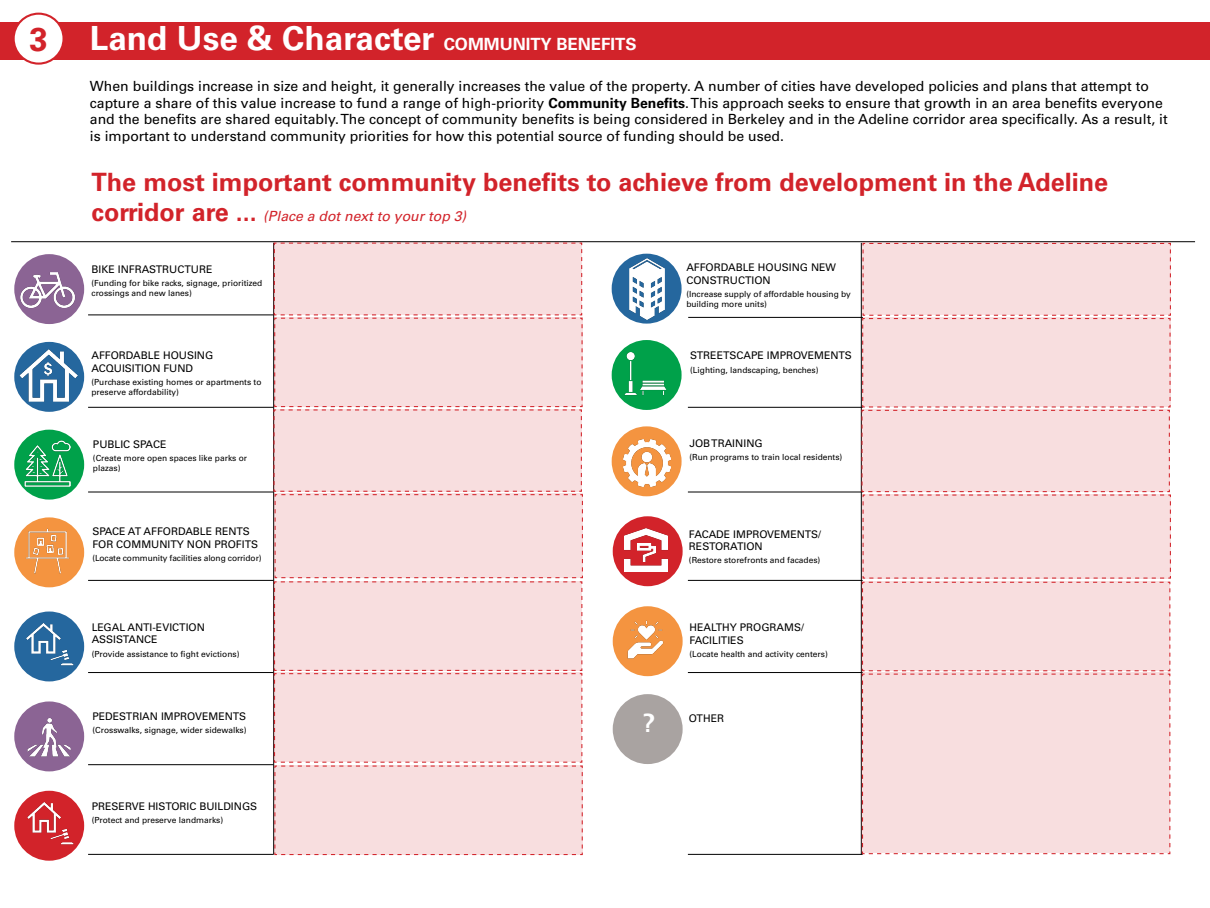
<style>
.page{position:relative;width:1210px;height:908px;background:#fff}
.page>*{position:absolute;margin:0;border:0;box-sizing:border-box;transform-origin:0 0}
.t1{font:700 33.25px "Univers LT Std";color:#fff}
.t2{font:700 33.04px "Univers LT Std";color:#d2232a}
.t3{font:700 25.2px "Univers LT Std";color:#d2232a}
.t4{font:700 25.2px "Univers LT Std";color:#fff}
.t5{font:14px/16.8px "Univers LT Std";color:#000}
.t6{font:italic 14px "Univers LT Std";color:#d2232a}
.t7{font:10.5px/12.6px "Univers LT Std";color:#000}
.t8{font:8.4px/10.1px "Univers LT Std";color:#000}
.s1{font-size:16.8px}
.s2{font-weight:700}
.s3{font-weight:700;font-style:normal;font-size:25.2px}
</style>
<div class="page">
<div style="left:14px;top:254px;width:70px;height:70px;background:#8b6494;border-radius:50%"></div>
<div style="left:14px;top:342px;width:70px;height:69px;background:#25679e;border-radius:50%"></div>
<div style="left:14px;top:429px;width:70px;height:70px;background:#00a14a;border-radius:50%"></div>
<div style="left:611px;top:340px;width:70px;height:70px;background:#00a14a;border-radius:50%"></div>
<div style="left:14px;top:517px;width:70px;height:70px;background:#f49440;border-radius:50%"></div>
<div style="left:14px;top:701px;width:70px;height:70px;background:#8b6494;border-radius:50%"></div>
<div style="left:611px;top:426px;width:70px;height:70px;background:#f49440;border-radius:50%"></div>
<div style="left:613px;top:606px;width:69px;height:70px;background:#f49440;border-radius:50%"></div>
<div style="left:14px;top:611px;width:70px;height:70px;background:#25679e;border-radius:50%"></div>
<div style="left:14px;top:790px;width:70px;height:70px;background:#d2232a;border-radius:50%"></div>
<div style="left:613px;top:516px;width:69px;height:70px;background:#d2232a;border-radius:50%"></div>
<div style="left:613px;top:694px;width:69px;height:69px;background:#a9a3a1;border-radius:50%"></div>
<svg style="left:611px;top:253px;width:70px;height:70px"></svg>
<img style="left:18px;top:264px;width:60px;height:51px">
<img style="left:14px;top:346px;width:64px;height:56px">
<img style="left:25px;top:440px;width:46px;height:46px">
<img style="left:622px;top:350px;width:45px;height:46px">
<img style="left:18px;top:527px;width:60px;height:46px">
<img style="left:623px;top:439px;width:47px;height:47px">
<img style="left:623px;top:616px;width:41px;height:43px">
<img style="left:616px;top:258px;width:61px;height:61px">
<img style="left:50px;top:649px;width:24px;height:17px">
<img style="left:50px;top:828px;width:24px;height:17px">
<img style="left:24px;top:618px;width:38px;height:39px">
<img style="left:24px;top:797px;width:38px;height:39px">
<img style="left:625px;top:528px;width:42px;height:43px">
<img style="left:43px;top:362px;width:10px;height:14px">
<img style="left:27px;top:718px;width:44px;height:39px">
<img style="left:638px;top:543px;width:18px;height:18px">
<hr style="left:88px;top:314px;width:185px;height:1px;background:#000">
<hr style="left:688px;top:317px;width:175px;height:1px;background:#000">
<hr style="left:88px;top:407px;width:185px;height:1px;background:#000">
<hr style="left:688px;top:407px;width:174px;height:1px;background:#000">
<hr style="left:88px;top:491px;width:185px;height:1px;background:#000">
<hr style="left:688px;top:491px;width:174px;height:1px;background:#000">
<hr style="left:88px;top:580px;width:185px;height:1px;background:#000">
<hr style="left:688px;top:580px;width:174px;height:1px;background:#000">
<hr style="left:88px;top:672px;width:185px;height:1px;background:#000">
<hr style="left:688px;top:672px;width:174px;height:1px;background:#000">
<hr style="left:88px;top:764px;width:185px;height:1px;background:#000">
<hr style="left:88px;top:853px;width:185px;height:1px;background:#000">
<hr style="left:688px;top:853px;width:174px;height:1px;background:#000">
<hr style="left:11px;top:241px;width:1184px;height:1px;background:#000">
<div style="left:0;top:22px;width:1210px;height:37px;background:#d2232a"></div>
<div style="left:14px;top:14px;width:50px;height:50px;background:#fff;border-radius:50%"></div>
<div style="left:13px;top:13px;width:52px;height:52px;border:2px solid #d2232a;border-radius:50%"></div>
<div style="left:273px;top:242px;width:310px;height:613px;background:#f8dedf"></div>
<div style="left:861px;top:242px;width:310px;height:611px;background:#f8dedf"></div>
<h2 class="t2" style="left:29px;top:20px;width:20px">3</h2>
<h1 class="t1" style="left:90px;top:19px;width:548px">Land Use &amp; Character <span class="s1">COMMUNITY BENEFITS</span></h1>
<p class="t5" style="left:90px;top:77px;width:1079px">When buildings increase in size and height, it generally increases the value of the property. A number of cities have developed policies and plans that attempt to capture a share of this value increase to fund a range of high-priority <span class="s2">Community Benefits</span>. This approach seeks to ensure that growth in an area benefits everyone and the benefits are shared equitably. The concept of community benefits is being considered in Berkeley and in the Adeline corridor area specifically. As a result, it is important to understand community priorities for how this potential source of funding should be used.</p>
<h3 class="t3" style="left:91px;top:167px;width:1018px">The most important community benefits to achieve from development in the Adeline</h3>
<p class="t6" style="left:91px;top:208px;width:376px"><span class="s3">corridor are ...</span> (Place a dot next to your top 3)</p>
<p class="t7" style="left:91px;top:263px;width:122px">BIKE INFRASTRUCTURE</p>
<p class="t8" style="left:91px;top:278px;width:172px">(Funding for bike racks, signage, prioritized crossings and new lanes)</p>
<p class="t7" style="left:686px;top:261px;width:151px">AFFORDABLE HOUSING NEW<br>CONSTRUCTION</p>
<p class="t8" style="left:686px;top:289px;width:166px">(Increase supply of affordable housing by building more units)</p>
<p class="t7" style="left:91px;top:349px;width:123px">AFFORDABLE HOUSING<br>ACQUISITION FUND</p>
<p class="t8" style="left:91px;top:377px;width:172px">(Purchase existing homes or apartments to preserve affordability)</p>
<p class="t7" style="left:690px;top:349px;width:163px">STREETSCAPE IMPROVEMENTS</p>
<p class="t8" style="left:690px;top:364px;width:130px">(Lighting, landscaping, benches)</p>
<p class="t7" style="left:93px;top:437px;width:75px">PUBLIC SPACE</p>
<p class="t8" style="left:93px;top:453px;width:156px">(Create more open spaces like parks or plazas)</p>
<p class="t7" style="left:689px;top:437px;width:75px">JOB TRAINING</p>
<p class="t8" style="left:689px;top:452px;width:154px">(Run programs to train local residents)</p>
<p class="t7" style="left:92px;top:525px;width:167px">SPACE AT AFFORDABLE RENTS<br>FOR COMMUNITY NON PROFITS</p>
<p class="t8" style="left:92px;top:553px;width:171px">(Locate community facilities along corridor)</p>
<p class="t7" style="left:689px;top:527px;width:134px">FACADE IMPROVEMENTS/<br>RESTORATION</p>
<p class="t8" style="left:689px;top:555px;width:133px">(Restore storefronts and facades)</p>
<p class="t7" style="left:92px;top:620px;width:115px">LEGAL ANTI-EVICTION<br>ASSISTANCE</p>
<p class="t8" style="left:92px;top:648px;width:149px">(Provide assistance to fight evictions)</p>
<p class="t7" style="left:689px;top:621px;width:116px">HEALTHY PROGRAMS/<br>FACILITIES</p>
<p class="t8" style="left:689px;top:649px;width:140px">(Locate health and activity centers)</p>
<p class="t7" style="left:92px;top:709px;width:155px">PEDESTRIAN IMPROVEMENTS</p>
<p class="t8" style="left:92px;top:724px;width:156px">(Crosswalks, signage, wider sidewalks)</p>
<h3 class="t4" style="left:643px;top:707px;width:14px">?</h3>
<p class="t7" style="left:689px;top:711px;width:37px">OTHER</p>
<p class="t7" style="left:92px;top:799px;width:167px">PRESERVE HISTORIC BUILDINGS</p>
<p class="t8" style="left:92px;top:815px;width:133px">(Protect and preserve landmarks)</p>
</div>
